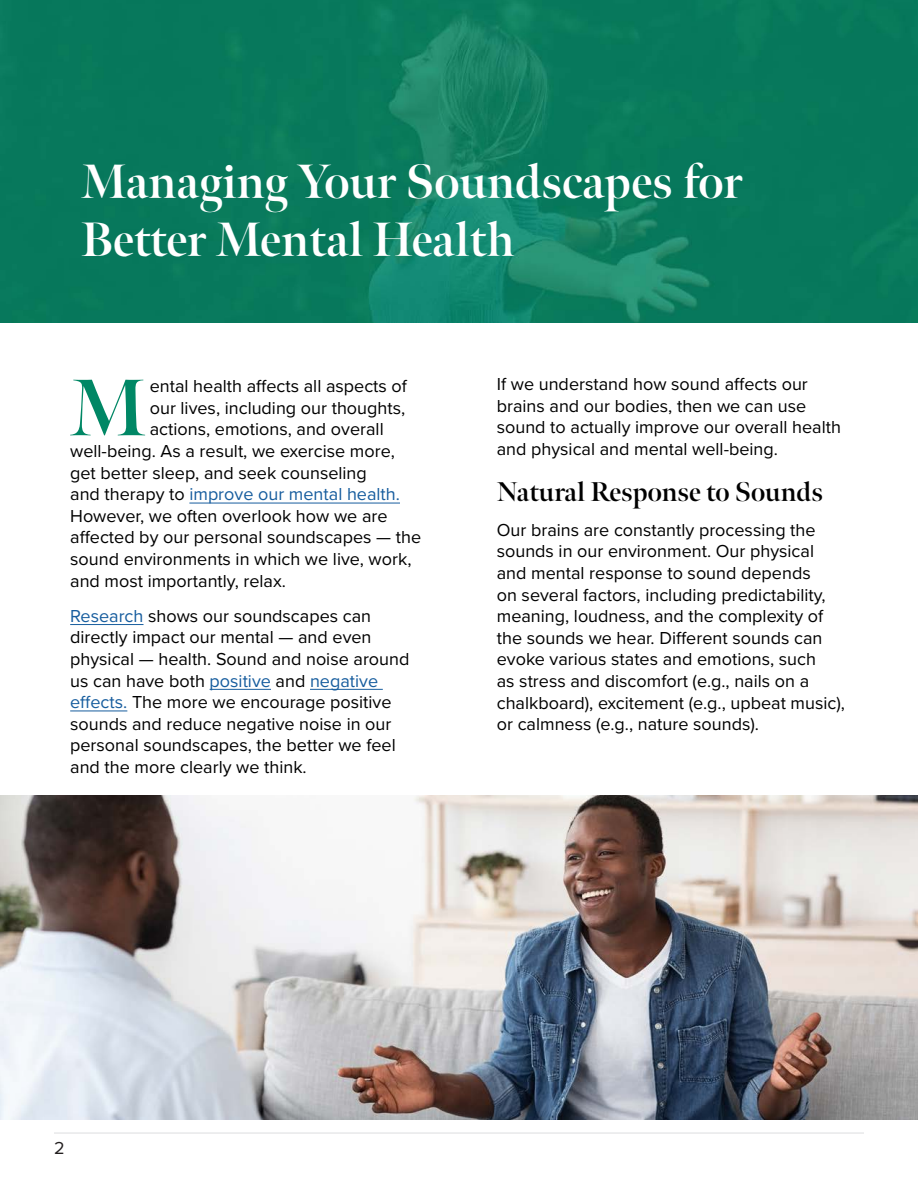
<style>
.page{position:relative;width:918px;height:1188px;background:#fff}
.page>*{position:absolute;margin:0;border:0;box-sizing:border-box;transform-origin:0 0}
.t1{font:700 80.1px "Meno Banner";color:#008765}
.t2{font:700 48px/57.6px "Meno Banner";color:#fff}
.t3{font:700 27px "Meno Banner";color:#000}
.t4{font:18px/21.6px "Proxima Nova";color:#000}
.t5{font:18px "Proxima Nova";color:#175d9e}
.t6{font:18px "Proxima Nova";color:#231f20}
.s1{color:#000}
.s2{color:#175d9e}
</style>
<div class="page">
<hr style="left:54px;top:1133px;width:810px;height:1px;background:#dcdddf">
<img style="left:0;top:796px;width:918px;height:323px">
<img style="left:0;top:0;width:918px;height:323px">
<hr style="left:189px;top:503px;width:211px;height:1px;background:#175d9e">
<hr style="left:70px;top:624px;width:74px;height:1px;background:#175d9e">
<hr style="left:210px;top:689px;width:61px;height:1px;background:#175d9e">
<hr style="left:310px;top:689px;width:73px;height:1px;background:#175d9e">
<hr style="left:70px;top:710px;width:57px;height:1px;background:#175d9e">
<p class="t2" style="left:81px;top:153px;width:663px">Managing Your Soundscapes for<br>Better Mental Health</p>
<p class="t1" style="left:70px;top:357px;width:78px">M</p>
<p class="t4" style="left:150px;top:375px;width:259px">ental health affects all aspects of</p>
<p class="t4" style="left:150px;top:396px;width:257px">our lives, including our thoughts,</p>
<p class="t4" style="left:150px;top:418px;width:235px">actions, emotions, and overall</p>
<p class="t4" style="left:70px;top:439px;width:326px">well-being. As a result, we exercise more,</p>
<p class="t4" style="left:70px;top:461px;width:298px">get better sleep, and seek counseling</p>
<p class="t5" style="left:70px;top:481px;width:331px"><span class="s1">and therapy to</span> improve our mental health.</p>
<p class="t4" style="left:70px;top:504px;width:319px">However, we often overlook how we are</p>
<p class="t4" style="left:70px;top:526px;width:353px">affected by our personal soundscapes — the</p>
<p class="t4" style="left:70px;top:547px;width:343px">sound environments in which we live, work,</p>
<p class="t4" style="left:70px;top:569px;width:217px">and most importantly, relax.</p>
<p class="t4" style="left:70px;top:604px;width:341px"><span class="s2">Research</span> shows our soundscapes can directly impact our mental — and even physical — health. Sound and noise around us can have both <span class="s2">positive</span> and <span class="s2">negative effects.</span> The more we encourage positive sounds and reduce negative noise in our personal soundscapes, the better we feel and the more clearly we think.</p>
<p class="t4" style="left:497px;top:372px;width:346px">If we understand how sound affects our brains and our bodies, then we can use sound to actually improve our overall health and physical and mental well-being.</p>
<p class="t3" style="left:497px;top:474px;width:328px">Natural Response to Sounds</p>
<p class="t4" style="left:497px;top:518px;width:350px">Our brains are constantly processing the sounds in our environment. Our physical and mental response to sound depends<br>on several factors, including predictability, meaning, loudness, and the complexity of the sounds we hear. Different sounds can evoke various states and emotions, such<br>as stress and discomfort (e.g., nails on a chalkboard), excitement (e.g., upbeat music), or calmness (e.g., nature sounds).</p>
<p class="t6" style="left:54px;top:1135px;width:12px">2</p>
</div>
